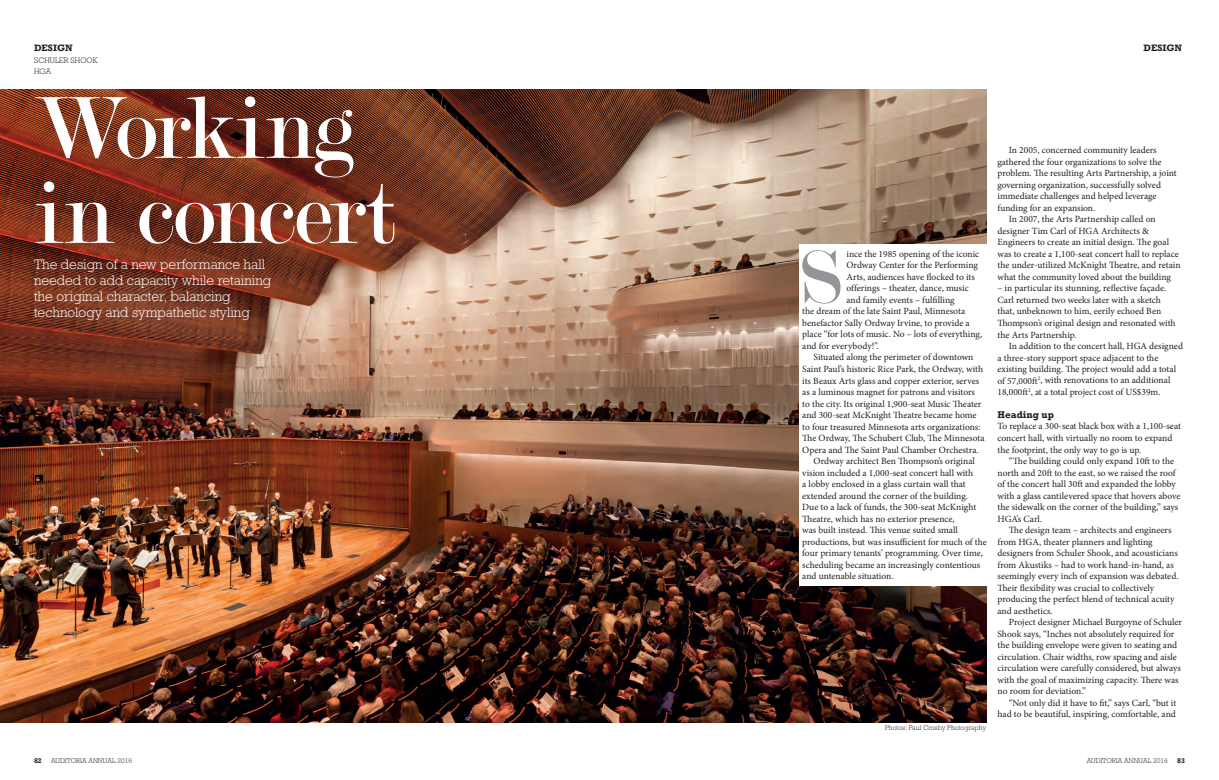
<style>
.page{position:relative;width:1219px;height:780px;background:#fff}
.page>*{position:absolute;margin:0;border:0;box-sizing:border-box;transform-origin:0 0}
.HEADLINE{font:94px/85px "Modern";letter-spacing:-.01em;color:#fff}
.BODY_FIRST_PAR{font:80.8px "Modern";color:#939598}
.SELL{font:300 14px/16px "Rockwell";color:#fff}
.BODY_X-HEAD{font:700 10px "Rockwell";color:#231f20}
.BODY{font:9.5px/11.5px "Minion Pro";color:#231f20}
.BODY_FIRST_PAR-2{font:9.5px "Minion Pro";color:#231f20}
.BODY_FLUSH{font:9.5px/11.5px "Minion Pro";color:#231f20}
.STRAP_FEATURE{font:700 9.5px "Rockwell";color:#231f20}
.STRAP_AUTHOR{font:300 8px "Rockwell";color:#231f20}
.pic_credit{font:300 7px "Rockwell";color:#231f20}
.t1{font:700 7px "Rockwell";color:#231f20}
</style>
<div class="page">
<img style="left:0;top:90px;width:986px;height:633px">
<div style="left:799px;top:244px;width:188px;height:341px;background:#fff"></div>
<p class="STRAP_FEATURE" style="left:34px;top:42px;width:40px">DESIGN</p>
<p class="STRAP_AUTHOR" style="left:34px;top:55px;width:65px">SCHULER SHOOK</p>
<p class="STRAP_AUTHOR" style="left:34px;top:67px;width:19px">HGA</p>
<p class="HEADLINE" style="left:34px;top:87px;width:362px">Working in concert</p>
<p class="SELL" style="left:34px;top:257px;width:239px">The design of a new performance hall needed to add capacity while retaining the original character, balancing technology and sympathetic styling</p>
<p class="STRAP_FEATURE" style="left:1143px;top:42px;width:40px">DESIGN</p>
<p class="BODY_FIRST_PAR" style="left:801px;top:237px;width:44px">S</p>
<p class="BODY_FIRST_PAR-2" style="left:846px;top:247px;width:134px">ince the 1985 opening of the iconic</p>
<p class="BODY_FIRST_PAR-2" style="left:846px;top:259px;width:133px">Ordway Center for the Performing</p>
<p class="BODY_FIRST_PAR-2" style="left:846px;top:270px;width:130px">Arts, audiences have flocked to its</p>
<p class="BODY_FIRST_PAR-2" style="left:846px;top:282px;width:124px">offerings – theater, dance, music</p>
<p class="BODY_FIRST_PAR-2" style="left:846px;top:293px;width:110px">and family events – fulfilling</p>
<p class="BODY_FIRST_PAR-2" style="left:802px;top:305px;width:164px">the dream of the late Saint Paul, Minnesota</p>
<p class="BODY_FIRST_PAR-2" style="left:802px;top:316px;width:169px">benefactor Sally Ordway Irvine, to provide a</p>
<p class="BODY_FIRST_PAR-2" style="left:802px;top:328px;width:181px">place “for lots of music. No – lots of everything,</p>
<p class="BODY_FIRST_PAR-2" style="left:802px;top:339px;width:78px">and for everybody!”.</p>
<p class="BODY" style="left:802px;top:352px;width:184px;text-indent:11px">Situated along the perimeter of downtown Saint Paul’s historic Rice Park, the Ordway, with its Beaux Arts glass and copper exterior, serves as a luminous magnet for patrons and visitors to the city. Its original 1,900-seat Music Theater and 300-seat McKnight Theatre became home to four treasured Minnesota arts organizations:<br>The Ordway, The Schubert Club, The Minnesota Opera and The Saint Paul Chamber Orchestra.</p>
<p class="BODY" style="left:802px;top:455px;width:186px;text-indent:11px">Ordway architect Ben Thompson’s original vision included a 1,000-seat concert hall with<br>a lobby enclosed in a glass curtain wall that extended around the corner of the building.<br>Due to a lack of funds, the 300-seat McKnight Theatre, which has no exterior presence,<br>was built instead. This venue suited small productions, but was insufficient for much of the four primary tenants’ programming. Over time, scheduling became an increasingly contentious and untenable situation.</p>
<p class="pic_credit" style="left:885px;top:723px;width:103px">Photos: Paul Crosby Photography</p>
<p class="BODY" style="left:997px;top:144px;width:181px;text-indent:11px">In 2005, concerned community leaders gathered the four organizations to solve the problem. The resulting Arts Partnership, a joint governing organization, successfully solved immediate challenges and helped leverage funding for an expansion.</p>
<p class="BODY" style="left:997px;top:214px;width:185px;text-indent:11px">In 2007, the Arts Partnership called on designer Tim Carl of HGA Architects &amp; Engineers to create an initial design. The goal was to create a 1,100-seat concert hall to replace the under-utilized McKnight Theatre, and retain what the community loved about the building</p>
<p class="BODY" style="left:997px;top:283px;width:180px">– in particular its stunning, reflective façade.<br>Carl returned two weeks later with a sketch that, unbeknown to him, eerily echoed Ben Thompson’s original design and resonated with the Arts Partnership.</p>
<p class="BODY" style="left:997px;top:340px;width:187px;text-indent:11px">In addition to the concert hall, HGA designed a three-story support space adjacent to the existing building. The project would add a total of 57,000ft<sup>2</sup>, with renovations to an additional 18,000ft<sup>2</sup>, at a total project cost of US$39m.</p>
<p class="BODY_X-HEAD" style="left:997px;top:408px;width:58px">Heading up</p>
<p class="BODY_FLUSH" style="left:997px;top:420px;width:185px">To replace a 300-seat black box with a 1,100-seat concert hall, with virtually no room to expand the footprint, the only way to go is up.</p>
<p class="BODY" style="left:997px;top:455px;width:185px;text-indent:11px">“The building could only expand 10ft to the north and 20ft to the east, so we raised the roof of the concert hall 30ft and expanded the lobby with a glass cantilevered space that hovers above the sidewalk on the corner of the building,” says HGA’s Carl.</p>
<p class="BODY" style="left:997px;top:524px;width:182px;text-indent:11px">The design team – architects and engineers from HGA, theater planners and lighting designers from Schuler Shook, and acousticians from Akustiks – had to work hand-in-hand, as seemingly every inch of expansion was debated.<br>Their flexibility was crucial to collectively producing the perfect blend of technical acuity and aesthetics.</p>
<p class="BODY" style="left:997px;top:616px;width:186px;text-indent:11px">Project designer Michael Burgoyne of Schuler Shook says, “Inches not absolutely required for the building envelope were given to seating and circulation. Chair widths, row spacing and aisle circulation were carefully considered, but always with the goal of maximizing capacity. There was no room for deviation.”</p>
<p class="BODY" style="left:997px;top:697px;width:180px;text-align:right">“Not only did it have to fit,” says Carl, “but it had to be beautiful, inspiring, comfortable, and</p>
<p class="t1" style="left:34px;top:756px;width:9px">82</p>
<p class="pic_credit" style="left:51px;top:756px;width:83px">AUDITORIA ANNUAL 2016</p>
<p class="pic_credit" style="left:1087px;top:756px;width:83px">AUDITORIA ANNUAL 2016</p>
<p class="t1" style="left:1177px;top:756px;width:9px">83</p>
</div>
